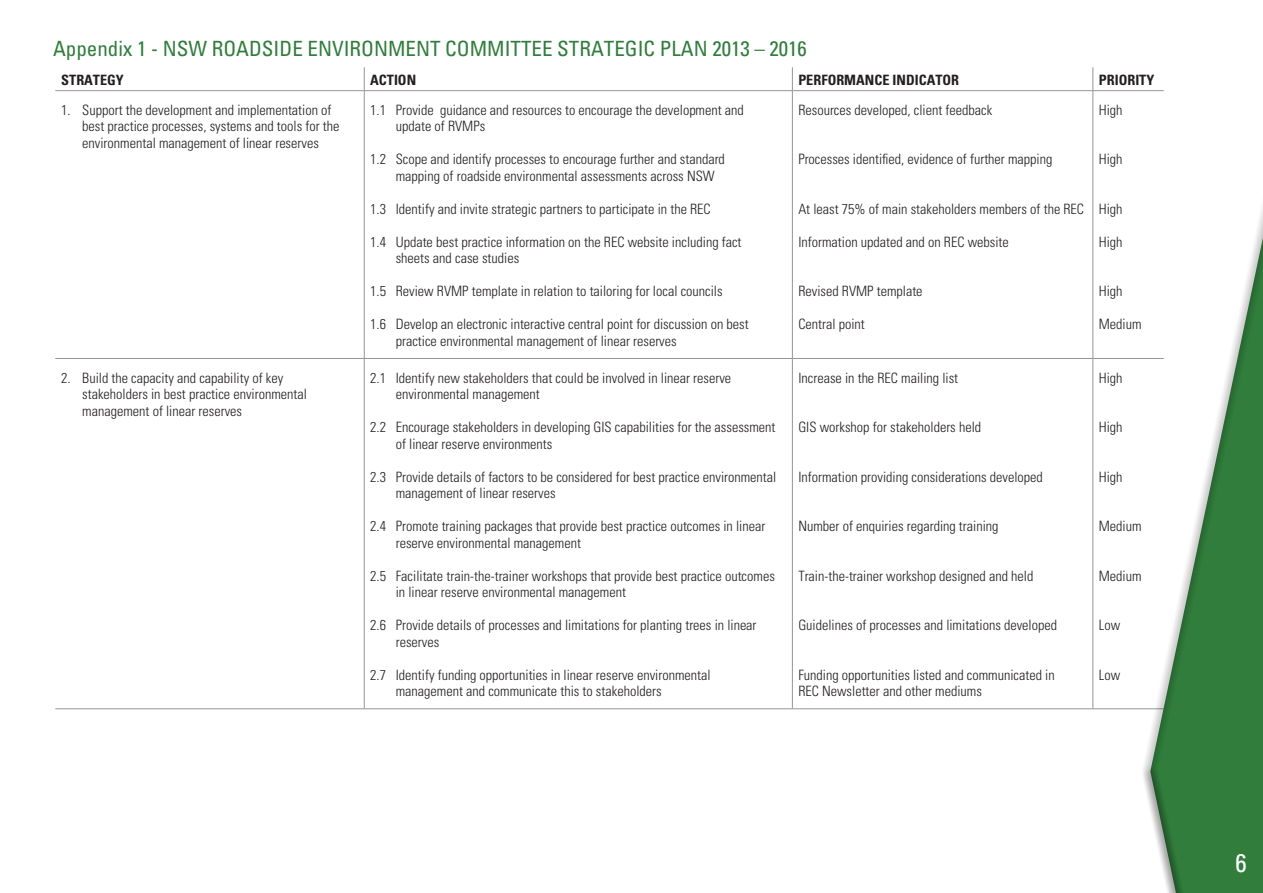
<style>
.page{position:relative;width:1263px;height:893px;background:#fff}
.page>*{position:absolute;margin:0;border:0;box-sizing:border-box;transform-origin:0 0}
.t1{font:condensed 25.5px "Univers";color:#fff}
.t2{font:condensed 21px "Univers";color:#307d3c}
.t3{font:300 condensed 14.25px/16.5px "Univers";color:#231f20}
.t4{font:700 condensed 14.25px "Univers";color:#231f20}
</style>
<div class="page">
<svg style="left:364px;top:67px;width:1px;height:23px"></svg>
<svg style="left:792px;top:67px;width:1px;height:23px"></svg>
<svg style="left:1093px;top:67px;width:1px;height:23px"></svg>
<hr style="left:55px;top:90px;width:309px;height:1px;background:#939598">
<hr style="left:364px;top:90px;width:428px;height:1px;background:#939598">
<hr style="left:364px;top:91px;width:1px;height:267px;background:#939598">
<hr style="left:792px;top:90px;width:301px;height:1px;background:#939598">
<hr style="left:792px;top:91px;width:1px;height:267px;background:#939598">
<hr style="left:1093px;top:90px;width:71px;height:1px;background:#939598">
<hr style="left:1093px;top:91px;width:1px;height:267px;background:#939598">
<hr style="left:55px;top:358px;width:309px;height:1px;background:#939598">
<hr style="left:364px;top:358px;width:428px;height:1px;background:#939598">
<hr style="left:364px;top:359px;width:1px;height:350px;background:#939598">
<hr style="left:792px;top:358px;width:301px;height:1px;background:#939598">
<hr style="left:792px;top:359px;width:1px;height:350px;background:#939598">
<hr style="left:1093px;top:358px;width:71px;height:1px;background:#939598">
<hr style="left:1093px;top:359px;width:1px;height:350px;background:#939598">
<hr style="left:55px;top:708px;width:309px;height:1px;background:#939598">
<hr style="left:364px;top:708px;width:428px;height:1px;background:#939598">
<hr style="left:792px;top:708px;width:301px;height:1px;background:#939598">
<hr style="left:1093px;top:708px;width:71px;height:1px;background:#939598">
<div style="left:1141px;top:121px;width:122px;height:772px;background:#231f20;opacity:.5"></div>
<h2 class="t2" style="left:53px;top:36px;width:755px">Appendix 1 - NSW ROADSIDE ENVIRONMENT COMMITTEE STRATEGIC PLAN 2013 – 2016</h2>
<p class="t4" style="left:61px;top:71px;width:64px">STRATEGY</p>
<p class="t4" style="left:370px;top:71px;width:47px">ACTION</p>
<p class="t4" style="left:798px;top:71px;width:162px">PERFORMANCE INDICATOR</p>
<p class="t4" style="left:1099px;top:71px;width:57px">PRIORITY</p>
<p class="t3" style="left:82px;top:101px;width:259px;text-indent:-21px">1. Support the development and implementation of best practice processes, systems and tools for the environmental management of linear reserves</p>
<p class="t3" style="left:396px;top:101px;width:350px;text-indent:-26px">1.1 Provide guidance and resources to encourage the development and update of RVMPs</p>
<p class="t3" style="left:396px;top:151px;width:331px;text-indent:-26px">1.2 Scope and identify processes to encourage further and standard mapping of roadside environmental assessments across NSW</p>
<p class="t3" style="left:370px;top:200px;width:342px">1.3 Identify and invite strategic partners to participate in the REC</p>
<p class="t3" style="left:396px;top:233px;width:347px;text-indent:-26px">1.4 Update best practice information on the REC website including fact sheets and case studies</p>
<p class="t3" style="left:370px;top:283px;width:354px">1.5 Review RVMP template in relation to tailoring for local councils</p>
<p class="t3" style="left:396px;top:316px;width:354px;text-indent:-26px">1.6 Develop an electronic interactive central point for discussion on best practice environmental management of linear reserves</p>
<p class="t3" style="left:798px;top:101px;width:195px">Resources developed, client feedback</p>
<p class="t3" style="left:798px;top:151px;width:255px">Processes identified, evidence of further mapping</p>
<p class="t3" style="left:798px;top:200px;width:287px">At least 75% of main stakeholders members of the REC</p>
<p class="t3" style="left:798px;top:233px;width:212px">Information updated and on REC website</p>
<p class="t3" style="left:798px;top:283px;width:126px">Revised RVMP template</p>
<p class="t3" style="left:798px;top:316px;width:68px">Central point</p>
<p class="t3" style="left:1099px;top:101px;width:25px">High</p>
<p class="t3" style="left:1099px;top:151px;width:25px">High</p>
<p class="t3" style="left:1099px;top:200px;width:25px">High</p>
<p class="t3" style="left:1099px;top:233px;width:25px">High</p>
<p class="t3" style="left:1099px;top:283px;width:25px">High</p>
<p class="t3" style="left:1099px;top:316px;width:44px">Medium</p>
<p class="t3" style="left:82px;top:369px;width:226px;text-indent:-21px">2. Build the capacity and capability of key stakeholders in best practice environmental management of linear reserves</p>
<p class="t3" style="left:396px;top:369px;width:337px;text-indent:-26px">2.1 Identify new stakeholders that could be involved in linear reserve environmental management</p>
<p class="t3" style="left:396px;top:419px;width:381px;text-indent:-26px">2.2 Encourage stakeholders in developing GIS capabilities for the assessment of linear reserve environments</p>
<p class="t3" style="left:396px;top:468px;width:382px;text-indent:-26px">2.3 Provide details of factors to be considered for best practice environmental management of linear reserves</p>
<p class="t3" style="left:396px;top:518px;width:371px;text-indent:-26px">2.4 Promote training packages that provide best practice outcomes in linear reserve environmental management</p>
<p class="t3" style="left:396px;top:567px;width:381px;text-indent:-26px">2.5 Facilitate train-the-trainer workshops that provide best practice outcomes in linear reserve environmental management</p>
<p class="t3" style="left:396px;top:617px;width:362px;text-indent:-26px">2.6 Provide details of processes and limitations for planting trees in linear reserves</p>
<p class="t3" style="left:396px;top:666px;width:316px;text-indent:-26px">2.7 Identify funding opportunities in linear reserve environmental management and communicate this to stakeholders</p>
<p class="t3" style="left:798px;top:369px;width:161px">Increase in the REC mailing list</p>
<p class="t3" style="left:798px;top:419px;width:184px">GIS workshop for stakeholders held</p>
<p class="t3" style="left:798px;top:468px;width:246px">Information providing considerations developed</p>
<p class="t3" style="left:798px;top:518px;width:202px">Number of enquiries regarding training</p>
<p class="t3" style="left:798px;top:567px;width:236px">Train-the-trainer workshop designed and held</p>
<p class="t3" style="left:798px;top:617px;width:260px">Guidelines of processes and limitations developed</p>
<p class="t3" style="left:798px;top:666px;width:258px">Funding opportunities listed and communicated in<br>REC Newsletter and other mediums</p>
<p class="t3" style="left:1099px;top:369px;width:25px">High</p>
<p class="t3" style="left:1099px;top:419px;width:25px">High</p>
<p class="t3" style="left:1099px;top:468px;width:25px">High</p>
<p class="t3" style="left:1099px;top:518px;width:44px">Medium</p>
<p class="t3" style="left:1099px;top:567px;width:44px">Medium</p>
<p class="t3" style="left:1099px;top:617px;width:23px">Low</p>
<p class="t3" style="left:1099px;top:666px;width:23px">Low</p>
<h1 class="t1" style="left:1235px;top:847px;width:13px">6</h1>
</div>
